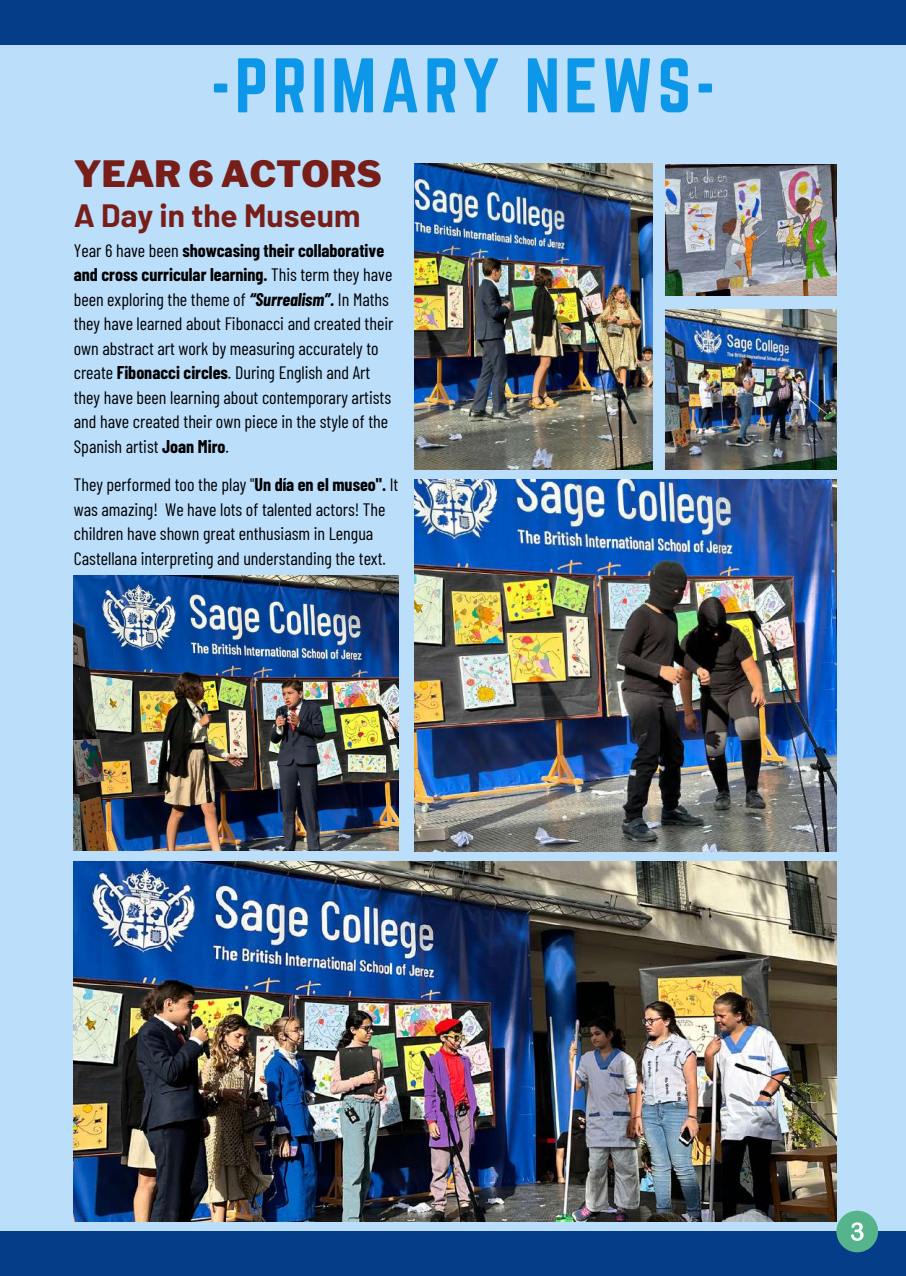
<style>
.page{position:relative;width:906px;height:1276px;background:#bbdefb}
.page>*{position:absolute;margin:0;border:0;box-sizing:border-box;transform-origin:0 0}
.t1{font:67.5px "Norwester";letter-spacing:.06em;color:#0c97e8}
.t2{font:900 36px "Libre Franklin";color:#781e19}
.t3{font:700 31.5px "Barlow";color:#781e19}
.t4{font:18px/24.5px "Barlow Condensed";color:#000}
.s1{font-weight:700}
.s2{font-weight:700;font-style:italic}
</style>
<div class="page">
<div style="left:0;top:0;width:906px;height:45px;background:#053d89"></div>
<div style="left:0;top:1231px;width:906px;height:45px;background:#053d89"></div>
<img style="left:74px;top:861px;width:762px;height:360px">
<img style="left:74px;top:576px;width:324px;height:274px">
<img style="left:665px;top:164px;width:171px;height:132px">
<img style="left:414px;top:480px;width:422px;height:371px">
<img style="left:665px;top:310px;width:171px;height:159px">
<img style="left:414px;top:164px;width:239px;height:305px">
<div style="left:836px;top:1210px;width:42px;height:42px;background:#56b48c;border-radius:50%"></div>
<svg style="left:851px;top:1222px;width:12px;height:19px"></svg>
<h1 class="t1" style="left:210px;top:45px;width:506px">-PRIMARY NEWS-</h1>
<h2 class="t2" style="left:74px;top:153px;width:309px">YEAR 6 ACTORS</h2>
<h3 class="t3" style="left:74px;top:195px;width:288px">A Day in the Museum</h3>
<p class="t4" style="left:74px;top:237px;width:321px">Year 6 have been <span class="s1">showcasing their collaborative and cross curricular learning.</span> This term they have been exploring the theme of <span class="s2">“Surrealism”.</span> In Maths they have learned about Fibonacci and created their own abstract art work by measuring accurately to create <span class="s1">Fibonacci circles</span>. During English and Art they have been learning about contemporary artists and have created their own piece in the style of the Spanish artist <span class="s1">Joan Miro</span>.</p>
<p class="t4" style="left:74px;top:472px;width:326px">They performed too the play "<span class="s1">Un día en el museo".</span> It was amazing! We have lots of talented actors! The children have shown great enthusiasm in Lengua Castellana interpreting and understanding the text.</p>
</div>
